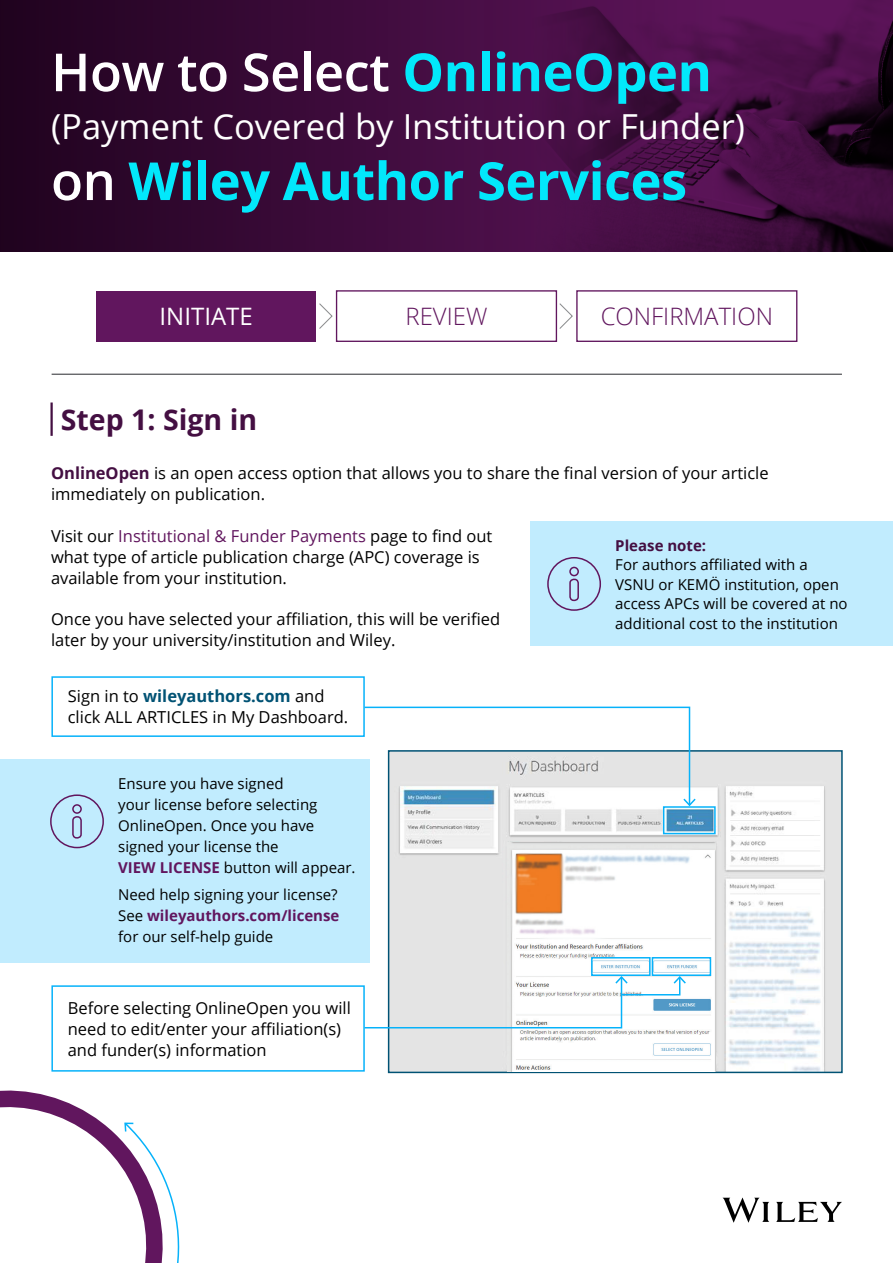
<style>
.page{position:relative;width:893px;height:1263px;background:#fff}
.page>*{position:absolute;margin:0;border:0;box-sizing:border-box;transform-origin:0 0}
.t1{font:600 52.5px "Open Sans";letter-spacing:-.01em;color:#fff}
.t2{font:700 52.5px "Open Sans";letter-spacing:-.01em;color:#02e8fb}
.t3{font:34.5px "Open Sans";color:#fff}
.t4{font:700 28.5px "Open Sans";color:#440f42}
.t5{font:300 24px "Open Sans";color:#61165e}
.t6{font:24px "Open Sans";color:#fff}
.t7{font:16.5px/21px "Open Sans";color:#000}
.t8{font:15px/21px "Open Sans";color:#000}
.s1{font-weight:700;color:#02e8fb}
.s2{font-weight:600;color:#fff}
.s3{font-weight:700;color:#440f42}
.s4{color:#61165e}
.s5{font-weight:700;color:#005274}
.s6{font-weight:700;color:#61165e}
</style>
<div class="page">
<svg style="left:0;top:0;width:893px;height:252px;background:#3c0b3a"></svg>
<svg style="left:723px;top:1197px;width:119px;height:25px"></svg>
<svg style="left:0;top:1071px;width:196px;height:192px"></svg>
<div style="left:96px;top:291px;width:220px;height:50px;background:#61165e"></div>
<div style="left:336px;top:290px;width:221px;height:52px;border:1px solid #61165e"></div>
<div style="left:51px;top:676px;width:314px;height:61px;border:2px solid #06b2fa"></div>
<div style="left:0;top:759px;width:369px;height:203px;background:#c1ecfe"></div>
<div style="left:51px;top:985px;width:314px;height:86px;border:2px solid #06b2fa"></div>
<div style="left:576px;top:290px;width:221px;height:52px;border:1px solid #61165e"></div>
<svg style="left:387px;top:750px;width:456px;height:324px"></svg>
<div style="left:505px;top:780px;width:217px;height:61px;background:#e4e4e4"></div>
<img style="left:508px;top:787px;width:212px;height:50px">
<div style="left:663px;top:806px;width:53px;height:28px;border:2px solid #06b2fa"></div>
<svg style="left:363px;top:706px;width:334px;height:101px"></svg>
<hr style="left:52px;top:374px;width:790px;height:1px;background:#414246">
<div style="left:530px;top:521px;width:363px;height:125px;background:#c1ecfe"></div>
<div style="left:547px;top:557px;width:54px;height:54px;border:2px solid #61165e;border-radius:50%"></div>
<svg style="left:569px;top:566px;width:10px;height:36px"></svg>
<div style="left:50px;top:794px;width:54px;height:54px;border:2px solid #61165e;border-radius:50%"></div>
<svg style="left:72px;top:804px;width:10px;height:35px"></svg>
<svg style="left:319px;top:303px;width:14px;height:26px"></svg>
<svg style="left:559px;top:303px;width:14px;height:26px"></svg>
<hr style="left:50px;top:402px;width:3px;height:34px;background:#440f42">
<img style="left:508px;top:842px;width:208px;height:229px">
<svg style="left:363px;top:975px;width:324px;height:54px"></svg>
<div style="left:591px;top:957px;width:60px;height:19px;border:2px solid #06b2fa"></div>
<div style="left:652px;top:957px;width:59px;height:19px;border:2px solid #06b2fa"></div>
<p class="t1" style="left:51px;top:36px;width:662px">How to Select <span class="s1">OnlineOpen</span></p>
<p class="t3" style="left:51px;top:103px;width:695px">(Payment Covered by Institution or Funder)</p>
<p class="t2" style="left:51px;top:144px;width:638px"><span class="s2">on</span> Wiley Author Services</p>
<p class="t6" style="left:160px;top:300px;width:95px">INITIATE</p>
<p class="t4" style="left:61px;top:400px;width:198px">Step 1: Sign in</p>
<p class="t5" style="left:405px;top:300px;width:84px">REVIEW</p>
<p class="t5" style="left:601px;top:300px;width:174px">CONFIRMATION</p>
<p class="t7" style="left:51px;top:462px;width:719px"><span class="s3">OnlineOpen</span> is an open access option that allows you to share the final version of your article immediately on publication.</p>
<p class="t7" style="left:51px;top:525px;width:443px">Visit our <span class="s4">Institutional &amp; Funder Payments</span> page to find out what type of article publication charge (APC) coverage is available from your institution.</p>
<p class="t7" style="left:51px;top:608px;width:451px">Once you have selected your affiliation, this will be verified later by your university/institution and Wiley.</p>
<p class="t8" style="left:615px;top:535px;width:234px;line-height:19.5px"><span class="s3">Please note:<br></span>For authors affiliated with a<br>VSNU or KEMÖ institution, open access APCs will be covered at no additional cost to the institution</p>
<p class="t7" style="left:68px;top:685px;width:282px">Sign in to <span class="s5">wileyauthors.com</span> and click ALL ARTICLES in My Dashboard.</p>
<p class="t8" style="left:118px;top:773px;width:239px">Ensure you have signed<br>your license before selecting<br>OnlineOpen. Once you have signed your license the<br><span class="s6">VIEW LICENSE</span> button will appear.</p>
<p class="t8" style="left:118px;top:884px;width:223px">Need help signing your license?<br>See <span class="s6">wileyauthors.com/license </span>for our self-help guide</p>
<p class="t7" style="left:68px;top:997px;width:285px">Before selecting OnlineOpen you will need to edit/enter your affiliation(s) and funder(s) information</p>
</div>
